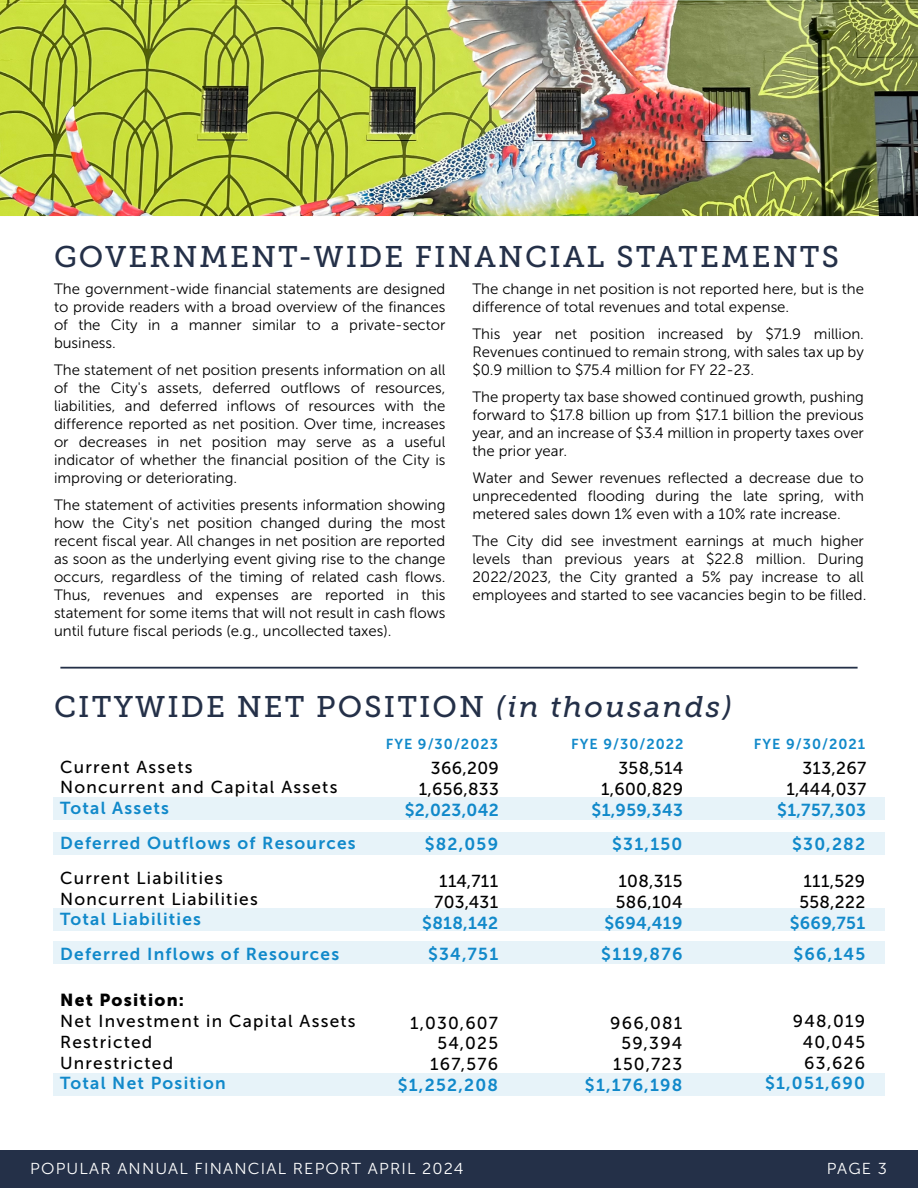
<style>
.page{position:relative;width:918px;height:1188px;background:#fff}
.page>*{position:absolute;margin:0;border:0;box-sizing:border-box;transform-origin:0 0}
.t1{font:29.85px "Museo Slab 500";letter-spacing:.07em;color:#243048}
.t2{font:17.25px "Museo Sans 700";letter-spacing:.07em;color:#1189ca}
.t3{font:17.25px/20.7px "Museo Sans 500";letter-spacing:.07em;color:#000}
.t4{font:17.25px/20.7px "Museo Sans 500";letter-spacing:.02em;color:#000;text-align:right}
.t5{font:17.25px "Museo Sans 900";letter-spacing:.07em;color:#000}
.t6{font:15.9px "Museo Sans 300";letter-spacing:.07em;color:#fff}
.t7{font:15px/18px "Museo Sans 300";color:#000;text-align:justify}
.t8{font:14.4px "Museo Sans 700";letter-spacing:.07em;color:#1189ca}
.s1{font-style:italic}
</style>
<div class="page">
<div style="left:0;top:1150px;width:918px;height:38px;background:#243048"></div>
<div style="left:53px;top:1073px;width:832px;height:22px;background:#e7f3f9"></div>
<div style="left:53px;top:832px;width:832px;height:22px;background:#e7f3f9"></div>
<div style="left:53px;top:909px;width:832px;height:22px;background:#e7f3f9"></div>
<div style="left:53px;top:942px;width:832px;height:22px;background:#e7f3f9"></div>
<div style="left:53px;top:798px;width:832px;height:22px;background:#e7f3f9"></div>
<hr style="left:60px;top:667px;width:798px;height:2px;background:#243048">
<img style="left:0;top:0;width:918px;height:216px">
<h1 class="t1" style="left:54px;top:241px;width:787px">GOVERNMENT-WIDE FINANCIAL STATEMENTS</h1>
<p class="t7" style="left:54px;top:280px;width:393px">The government-wide financial statements are designed to provide readers with a broad overview of the finances of the City in a manner similar to a private-sector business.</p>
<p class="t7" style="left:54px;top:361px;width:393px">The statement of net position presents information on all of the City's assets, deferred outflows of resources, liabilities, and deferred inflows of resources with the difference reported as net position. Over time, increases or decreases in net position may serve as a useful indicator of whether the financial position of the City is improving or deteriorating.</p>
<p class="t7" style="left:54px;top:496px;width:393px">The statement of activities presents information showing how the City's net position changed during the most recent fiscal year. All changes in net position are reported as soon as the underlying event giving rise to the change occurs, regardless of the timing of related cash flows.<br>Thus, revenues and expenses are reported in this statement for some items that will not result in cash flows until future fiscal periods (e.g., uncollected taxes).</p>
<p class="t7" style="left:472px;top:280px;width:393px">The change in net position is not reported here, but is the difference of total revenues and total expense.</p>
<p class="t7" style="left:472px;top:325px;width:393px">This year net position increased by $71.9 million.<br>Revenues continued to remain strong, with sales tax up by $0.9 million to $75.4 million for FY 22-23.</p>
<p class="t7" style="left:472px;top:388px;width:393px">The property tax base showed continued growth, pushing forward to $17.8 billion up from $17.1 billion the previous year, and an increase of $3.4 million in property taxes over the prior year.</p>
<p class="t7" style="left:472px;top:469px;width:393px">Water and Sewer revenues reflected a decrease due to unprecedented flooding during the late spring, with metered sales down 1% even with a 10% rate increase.</p>
<p class="t7" style="left:472px;top:532px;width:395px;text-align:left">The City did see investment earnings at much higher levels than previous years at $22.8 million. During 2022/2023, the City granted a 5% pay increase to all employees and started to see vacancies begin to be filled.</p>
<h1 class="t1" style="left:54px;top:690px;width:680px">CITYWIDE NET POSITION <span class="s1">(in thousands)</span></h1>
<p class="t3" style="left:60px;top:756px;width:279px">Current Assets<br>Noncurrent and Capital Assets</p>
<p class="t2" style="left:60px;top:799px;width:110px">Total Assets</p>
<p class="t2" style="left:60px;top:833px;width:297px">Deferred Outflows of Resources</p>
<p class="t3" style="left:60px;top:868px;width:199px">Current Liabilities<br>Noncurrent Liabilities</p>
<p class="t2" style="left:60px;top:910px;width:142px">Total Liabilities</p>
<p class="t2" style="left:60px;top:945px;width:281px">Deferred Inflows of Resources</p>
<p class="t5" style="left:60px;top:991px;width:125px">Net Position:</p>
<p class="t3" style="left:60px;top:1011px;width:297px">Net Investment in Capital Assets<br>Restricted<br>Unrestricted</p>
<p class="t2" style="left:60px;top:1074px;width:167px">Total Net Position</p>
<p class="t8" style="left:386px;top:736px;width:114px">FYE 9/30/2023</p>
<p class="t4" style="left:419px;top:758px;width:82px">366,209<br>1,656,833</p>
<p class="t2" style="left:405px;top:800px;width:96px">$2,023,042</p>
<p class="t2" style="left:425px;top:835px;width:75px">$82,059</p>
<p class="t4" style="left:434px;top:871px;width:65px;text-align:left">114,711<br>703,431</p>
<p class="t2" style="left:422px;top:913px;width:78px">$818,142</p>
<p class="t2" style="left:428px;top:945px;width:72px">$34,751</p>
<p class="t3" style="left:410px;top:1012px;width:90px;text-align:right">1,030,607<br>54,025<br>167,576</p>
<p class="t2" style="left:398px;top:1075px;width:102px">$1,252,208</p>
<p class="t8" style="left:571px;top:736px;width:114px">FYE 9/30/2022</p>
<p class="t8" style="left:754px;top:736px;width:113px">FYE 9/30/2021</p>
<p class="t4" style="left:601px;top:758px;width:83px">358,514<br>1,600,829</p>
<p class="t2" style="left:592px;top:800px;width:93px">$1,959,343</p>
<p class="t4" style="left:786px;top:758px;width:81px">313,267<br>1,444,037</p>
<p class="t2" style="left:777px;top:800px;width:90px">$1,757,303</p>
<p class="t2" style="left:612px;top:835px;width:72px">$31,150</p>
<p class="t2" style="left:792px;top:835px;width:75px">$30,282</p>
<p class="t4" style="left:616px;top:871px;width:68px;text-align:left">108,315<br>586,104</p>
<p class="t2" style="left:604px;top:913px;width:80px">$694,419</p>
<p class="t4" style="left:799px;top:871px;width:67px;text-align:left">111,529<br>558,222</p>
<p class="t2" style="left:790px;top:913px;width:77px">$669,751</p>
<p class="t2" style="left:601px;top:945px;width:83px">$119,876</p>
<p class="t2" style="left:793px;top:945px;width:73px">$66,145</p>
<p class="t3" style="left:610px;top:1012px;width:74px;text-align:right">966,081<br>59,394<br>150,723</p>
<p class="t2" style="left:585px;top:1075px;width:99px">$1,176,198</p>
<p class="t3" style="left:803px;top:1011px;width:64px;text-align:justify;text-indent:-10px">948,019<br>40,045<br>63,626</p>
<p class="t2" style="left:765px;top:1074px;width:101px">$1,051,690</p>
<p class="t6" style="left:30px;top:1160px;width:435px">POPULAR ANNUAL FINANCIAL REPORT APRIL 2024</p>
<p class="t6" style="left:827px;top:1160px;width:62px">PAGE 3</p>
</div>
